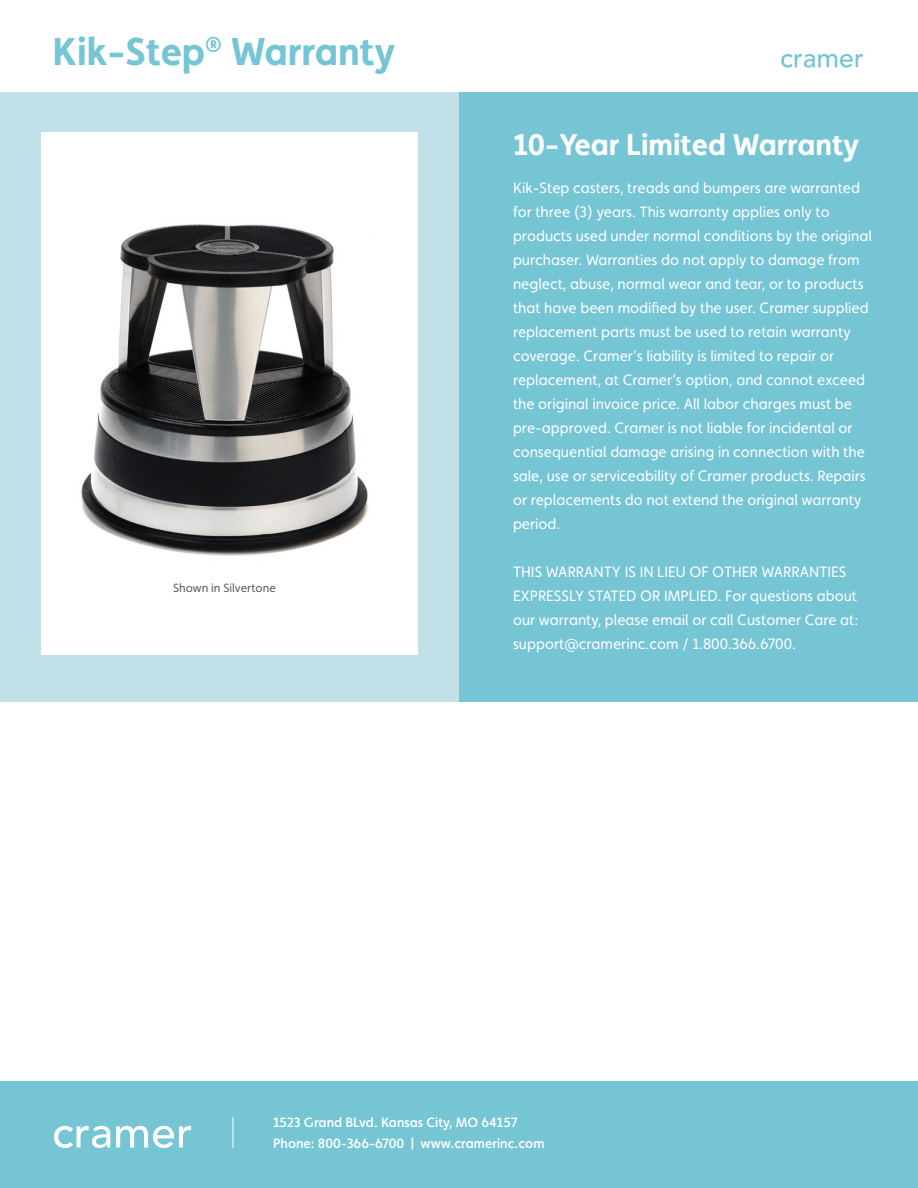
<style>
.page{position:relative;width:918px;height:1188px;background:#fff}
.page>*{position:absolute;margin:0;border:0;box-sizing:border-box;transform-origin:0 0}
.t1{font:700 39px "Faricy New";color:#76c5d5}
.t2{font:700 30px "Faricy New";color:#fff}
.t3{font:15px/24px "Faricy New";color:#fff}
.t4{font:500 13.5px/21px "Faricy New";color:#fff}
.t5{font:12px "Faricy New";color:#595c5e}
</style>
<div class="page">
<div style="left:459px;top:93px;width:459px;height:609px;background:#76c5d5"></div>
<div style="left:0;top:1081px;width:918px;height:107px;background:#76c5d5"></div>
<svg style="left:54px;top:1126px;width:137px;height:22px"></svg>
<hr style="left:233px;top:1117px;width:1px;height:31px;background:#fff">
<img style="left:781px;top:53px;width:82px;height:15px">
<div style="left:0;top:93px;width:459px;height:609px;background:#c1e1e8"></div>
<div style="left:41px;top:132px;width:377px;height:522px;background:#fff"></div>
<img style="left:81px;top:224px;width:287px;height:332px">
<h1 class="t1" style="left:52px;top:28px;width:344px">Kik-Step<sup>®</sup> Warranty</h1>
<p class="t5" style="left:173px;top:581px;width:104px">Shown in Silvertone</p>
<h2 class="t2" style="left:513px;top:126px;width:348px">10-Year Limited Warranty</h2>
<p class="t3" style="left:513px;top:176px;width:360px">Kik-Step casters, treads and bumpers are warranted for three (3) years. This warranty applies only to products used under normal conditions by the original purchaser. Warranties do not apply to damage from neglect, abuse, normal wear and tear, or to products that have been modified by the user. Cramer supplied replacement parts must be used to retain warranty coverage. Cramer’s liability is limited to repair or replacement, at Cramer’s option, and cannot exceed the original invoice price. All labor charges must be pre-approved. Cramer is not liable for incidental or consequential damage arising in connection with the sale, use or serviceability of Cramer products. Repairs or replacements do not extend the original warranty period.</p>
<p class="t3" style="left:513px;top:560px;width:347px">THIS WARRANTY IS IN LIEU OF OTHER WARRANTIES EXPRESSLY STATED OR IMPLIED. For questions about our warranty, please email or call Customer Care at: support@cramerinc.com / 1.800.366.6700.</p>
<p class="t4" style="left:273px;top:1112px;width:273px">1523 Grand BLvd. Kansas City, MO 64157<br>Phone: 800-366-6700 | www.cramerinc.com</p>
</div>
